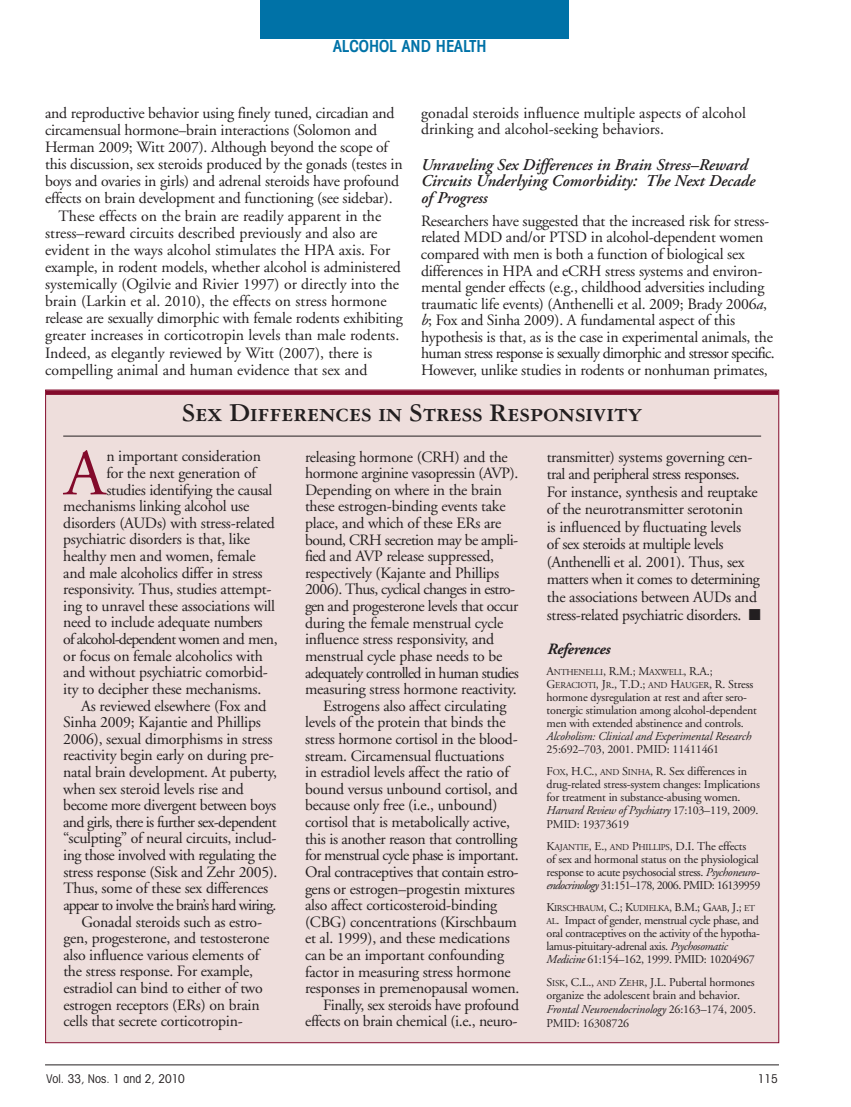
<style>
.page{position:relative;width:851px;height:1107px;background:#fff}
.page>*{position:absolute;margin:0;border:0;box-sizing:border-box;transform-origin:0 0}
.t1{font:65.4px "Adobe Garamond";color:#830a2b}
.t2{font:27px "Garamond Three Bold SC";color:#231f20}
.t3{font:italic 600 16.5px/16.5px "Adobe Garamond";color:#231f20}
.t4{font:600 condensed 16.5px "Avant Garde IT Cby BT";color:#0072a7}
.t5{font:15.75px/16.6px "Adobe Garamond";letter-spacing:-.015em;color:#231f20}
.t6{font:15.75px "Adobe Garamond";letter-spacing:-.055em;color:#231f20}
.t7{font:italic 700 15.75px "Adobe Garamond";letter-spacing:-.015em;color:#231f20}
.t8{font:12px/13px "Adobe Garamond";letter-spacing:-.015em;color:#231f20}
.t9{font:italic 12px "Adobe Garamond";letter-spacing:-.015em;color:#231f20}
.t10{font:condensed 12px "Avant Garde IT Cby BT";color:#231f20}
.t11{font:9px "Adobe Garamond";letter-spacing:-.04em;color:#231f20}
.t12{font:9px "Adobe Garamond";letter-spacing:-.02em;color:#231f20}
.s1{font-style:italic}
.s2{font-size:12px}
.s3{font-size:9px}
</style>
<div class="page">
<div style="left:46px;top:390px;width:732px;height:652px;background:#eededc"></div>
<div style="left:46px;top:390px;width:732px;height:5px;background:#830a2b"></div>
<hr style="left:63px;top:436px;width:698px;height:1px;background:#231f20">
<hr style="left:45px;top:1065px;width:734px;height:1px;background:#231f20">
<div style="left:260px;top:0;width:309px;height:38px;background:#0072a7"></div>
<p class="t4" style="left:333px;top:40px;width:155px">ALCOHOL AND HEALTH</p>
<p class="t5" style="left:45px;top:106px;width:359px;line-height:17.1px">and reproductive behavior using finely tuned, circadian and circamensual hormone–brain interactions (Solomon and Herman 2009; Witt 2007). Although beyond the scope of this discussion, sex steroids produced by the gonads (testes in boys and ovaries in girls) and adrenal steroids have profound effects on brain development and functioning (see sidebar).</p>
<p class="t5" style="left:45px;top:208px;width:359px;line-height:17.1px;text-indent:14px">These effects on the brain are readily apparent in the stress–reward circuits described previously and also are evident in the ways alcohol stimulates the HPA axis. For example, in rodent models, whether alcohol is administered systemically (Ogilvie and Rivier 1997) or directly into the brain (Larkin et al. 2010), the effects on stress hormone release are sexually dimorphic with female rodents exhibiting greater increases in corticotropin levels than male rodents.<br>Indeed, as elegantly reviewed by Witt (2007), there is compelling animal and human evidence that sex and</p>
<p class="t5" style="left:421px;top:106px;width:326px">gonadal steroids influence multiple aspects of alcohol drinking and alcohol-seeking behaviors.</p>
<h3 class="t3" style="left:421px;top:158px;width:336px">Unraveling Sex Differences in Brain Stress–Reward<br>Circuits Underlying Comorbidity: The Next Decade of Progress</h3>
<p class="t5" style="left:421px;top:214px;width:355px">Researchers have suggested that the increased risk for stress&shy;related MDD and/or PTSD in alcohol-dependent women compared with men is both a function of biological sex differences in HPA and eCRH stress systems and environ&shy;mental gender effects (e.g., childhood adversities including traumatic life events) (Anthenelli et al. 2009; Brady 2006<span class="s1">a</span>, <span class="s1">b</span>; Fox and Sinha 2009). A fundamental aspect of this hypothesis is that, as is the case in experimental animals, the human stress response is sexually dimorphic and stressor specific.<br>However, unlike studies in rodents or nonhuman primates,</p>
<h2 class="t2" style="left:182px;top:403px;width:462px">Sex Differences in Stress Responsivity</h2>
<p class="t1" style="left:65px;top:448px;width:42px">A</p>
<p class="t5" style="left:106px;top:449px;width:156px">n important consideration</p>
<p class="t5" style="left:106px;top:466px;width:151px">for the next generation of</p>
<p class="t5" style="left:106px;top:483px;width:168px">studies identifying the causal</p>
<p class="t5" style="left:63px;top:499px;width:188px">mechanisms linking alcohol use</p>
<p class="t5" style="left:63px;top:516px;width:213px">disorders (AUDs) with stress-related</p>
<p class="t5" style="left:63px;top:532px;width:188px">psychiatric disorders is that, like</p>
<p class="t5" style="left:63px;top:549px;width:194px">healthy men and women, female</p>
<p class="t5" style="left:63px;top:566px;width:201px">and male alcoholics differ in stress</p>
<p class="t5" style="left:63px;top:582px;width:210px">responsivity. Thus, studies attempt-</p>
<p class="t5" style="left:63px;top:599px;width:213px">ing to unravel these associations will</p>
<p class="t5" style="left:63px;top:616px;width:201px">need to include adequate numbers</p>
<p class="t6" style="left:63px;top:633px;width:216px">of alcohol-dependent women and men,</p>
<p class="t5" style="left:63px;top:649px;width:201px">or focus on female alcoholics with</p>
<p class="t5" style="left:63px;top:665px;width:206px">and without psychiatric comorbid-</p>
<p class="t5" style="left:63px;top:682px;width:199px">ity to decipher these mechanisms.</p>
<p class="t5" style="left:63px;top:699px;width:216px;text-indent:18px">As reviewed elsewhere (Fox and Sinha 2009; Kajantie and Phillips 2006), sexual dimorphisms in stress reactivity begin early on during pre&shy;natal brain development. At puberty, when sex steroid levels rise and become more divergent between boys and girls, there is further sex-dependent “sculpting” of neural circuits, includ&shy;ing those involved with regulating the stress response (Sisk and Zehr 2005).<br>Thus, some of these sex differences appear to involve the brain’s hard wiring.</p>
<p class="t5" style="left:63px;top:915px;width:207px;text-indent:18px">Gonadal steroids such as estro&shy;gen, progesterone, and testosterone also influence various elements of the stress response. For example, estradiol can bind to either of two estrogen receptors (ERs) on brain cells that secrete corticotropin-</p>
<p class="t5" style="left:305px;top:450px;width:215px">releasing hormone (CRH) and the hormone arginine vasopressin (AVP).<br>Depending on where in the brain these estrogen-binding events take place, and which of these ERs are bound, CRH secretion may be ampli&shy;fied and AVP release suppressed, respectively (Kajante and Phillips 2006). Thus, cyclical changes in estro&shy;gen and progesterone levels that occur during the female menstrual cycle influence stress responsivity, and menstrual cycle phase needs to be adequately controlled in human studies measuring stress hormone reactivity.</p>
<p class="t5" style="left:305px;top:699px;width:216px;text-indent:18px">Estrogens also affect circulating levels of the protein that binds the stress hormone cortisol in the blood&shy;stream. Circamensual fluctuations in estradiol levels affect the ratio of bound versus unbound cortisol, and because only free (i.e., unbound) cortisol that is metabolically active, this is another reason that controlling for menstrual cycle phase is important.<br>Oral contraceptives that contain estro&shy;gens or estrogen–progestin mixtures also affect corticosteroid-binding (CBG) concentrations (Kirschbaum et al. 1999), and these medications can be an important confounding factor in measuring stress hormone responses in premenopausal women.</p>
<p class="t5" style="left:305px;top:998px;width:215px;text-align:right">Finally, sex steroids have profound effects on brain chemical (i.e., neuro-</p>
<p class="t5" style="left:546px;top:449px;width:215px;line-height:17.5px">transmitter) systems governing cen&shy;tral and peripheral stress responses.<br>For instance, synthesis and reuptake of the neurotransmitter serotonin<br>is influenced by fluctuating levels<br>of sex steroids at multiple levels (Anthenelli et al. 2001). Thus, sex matters when it comes to determining the associations between AUDs and stress-related psychiatric disorders. ■</p>
<h3 class="t7" style="left:547px;top:642px;width:65px">References</h3>
<p class="t12" style="left:546px;top:669px;width:168px"><span class="s2">A</span>NTHENELLI<span class="s2">, R.M.; M</span>AXWELL<span class="s2">, R.A.;</span></p>
<p class="t8" style="left:546px;top:679px;width:212px">G<span class="s3">ERACIOTI</span>, J<span class="s3">R</span>., T.D.; <span class="s3">AND</span> H<span class="s3">AUGER</span>, R. Stress hormone dysregulation at rest and after sero&shy;tonergic stimulation among alcohol-dependent men with extended abstinence and controls.</p>
<p class="t9" style="left:546px;top:732px;width:206px">Alcoholism: Clinical and Experimental Research</p>
<p class="t8" style="left:546px;top:744px;width:174px">25:692–703, 2001. PMID: 11411461</p>
<p class="t8" style="left:546px;top:766px;width:215px">F<span class="s3">OX</span>, H.C., <span class="s3">AND</span> S<span class="s3">INHA</span>, R. Sex differences in drug-related stress-system changes: Implications for treatment in substance-abusing women.<br><span class="s1">Harvard Review of Psychiatry</span> 17:103–119, 2009.<br>PMID: 19373619</p>
<p class="t8" style="left:546px;top:840px;width:215px">K<span class="s3">AJANTIE</span>, E., <span class="s3">AND</span> P<span class="s3">HILLIPS</span>, D.I. The effects<br>of sex and hormonal status on the physiological response to acute psychosocial stress. <span class="s1">Psychoneuro&shy;endocrinology</span> 31:151–178, 2006. PMID: 16139959</p>
<p class="t11" style="left:546px;top:904px;width:210px"><span class="s2">K</span>IRSCHBAUM<span class="s2">, C.; K</span>UDIELKA<span class="s2">, B.M.; G</span>AAB<span class="s2">, J.;</span> ET</p>
<p class="t8" style="left:546px;top:914px;width:215px"><span class="s3">AL</span>. Impact of gender, menstrual cycle phase, and oral contraceptives on the activity of the hypotha&shy;lamus-pituitary-adrenal axis. <span class="s1">Psychosomatic Medicine</span> 61:154–162, 1999. PMID: 10204967</p>
<p class="t8" style="left:546px;top:976px;width:211px;line-height:13.8px">S<span class="s3">ISK</span>, C.L., <span class="s3">AND</span> Z<span class="s3">EHR</span>, J.L. Pubertal hormones organize the adolescent brain and behavior.<br><span class="s1">Frontal Neuroendocrinology</span> 26:163–174, 2005.<br>PMID: 16308726</p>
<p class="t10" style="left:47px;top:1074px;width:140px">Vol. 33, Nos. 1 and 2, 2010</p>
<p class="t10" style="left:758px;top:1074px;width:21px">115</p>
</div>
